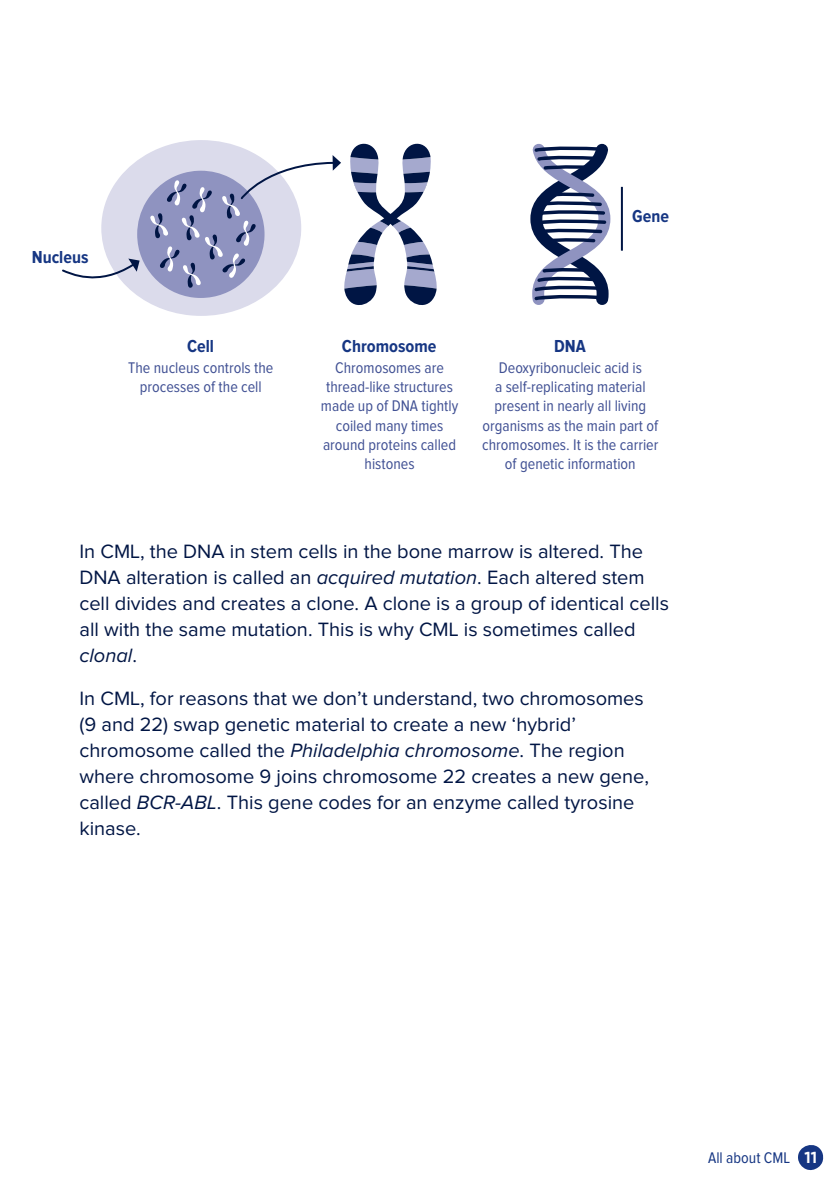
<style>
.page{position:relative;width:840px;height:1191px;background:#fff}
.page>*{position:absolute;margin:0;border:0;box-sizing:border-box;transform-origin:0 0}
.t1{font:20px/26px "Proxima Nova";color:#001544}
.t2{font:700 18px "Proxima Nova Cond";color:#163683}
.t3{font:16px/19.2px "Proxima Nova Cond";color:#415194;text-align:center}
.t4{font:16px "Proxima Nova Cond";color:#163683}
.s1{font-style:italic}
.s2{font-family:"Gilroy";font-weight:700;color:#fff}
</style>
<div class="page">
<svg style="left:798px;top:1145px;width:25px;height:25px"></svg>
<svg style="left:530px;top:144px;width:80px;height:161px"></svg>
<hr style="left:620px;top:187px;width:2px;height:64px;background:#001544">
<svg style="left:62px;top:140px;width:375px;height:176px"></svg>
<p class="t2" style="left:32px;top:247px;width:58px">Nucleus</p>
<p class="t2" style="left:631px;top:205px;width:38px">Gene</p>
<p class="t2" style="left:342px;top:335px;width:96px">Chromosome</p>
<p class="t2" style="left:553px;top:335px;width:33px">DNA</p>
<p class="t2" style="left:187px;top:335px;width:28px">Cell</p>
<p class="t3" style="left:128px;top:359px;width:146px">The nucleus controls the processes of the cell</p>
<p class="t3" style="left:321px;top:359px;width:139px">Chromosomes are thread-like structures made up of DNA tightly coiled many times around proteins called histones</p>
<p class="t3" style="left:482px;top:359px;width:177px">Deoxyribonucleic acid is<br>a self-replicating material present in nearly all living organisms as the main part of chromosomes. It is the carrier of genetic information</p>
<p class="t1" style="left:79px;top:539px;width:590px">In CML, the DNA in stem cells in the bone marrow is altered. The DNA alteration is called an <span class="s1">acquired mutation</span>. Each altered stem cell divides and creates a clone. A clone is a group of identical cells all with the same mutation. This is why CML is sometimes called <span class="s1">clonal</span>.</p>
<p class="t1" style="left:79px;top:686px;width:570px">In CML, for reasons that we don’t understand, two chromosomes (9 and 22) swap genetic material to create a new ‘hybrid’ chromosome called the <span class="s1">Philadelphia chromosome</span>. The region where chromosome 9 joins chromosome 22 creates a new gene, called <span class="s1">BCR-ABL</span>. This gene codes for an enzyme called tyrosine kinase.</p>
<p class="t4" style="left:707px;top:1150px;width:110px">All about CML <span class="s2">11</span></p>
</div>
